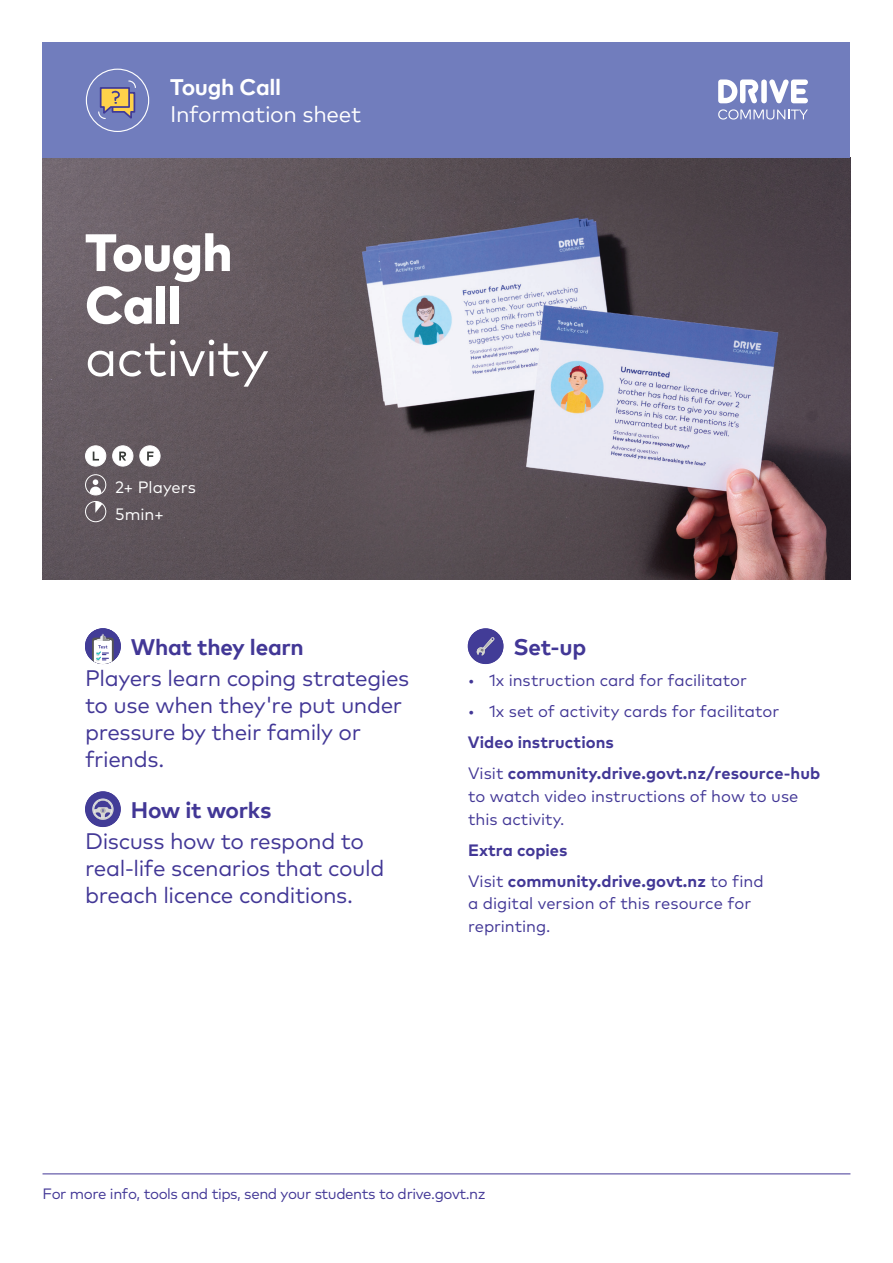
<style>
.page{position:relative;width:893px;height:1263px;background:#fff}
.page>*{position:absolute;margin:0;border:0;box-sizing:border-box;transform-origin:0 0}
.t1{font:800 52.5px/52.5px "Mark";letter-spacing:-.015em;color:#fff}
.t2{font:52.5px "Mark";letter-spacing:-.02em;color:#fff}
.t3{font:22.5px/27px "Mark Pro";letter-spacing:-.015em;color:#423796}
.t4{font:700 22.5px "Mark";letter-spacing:-.01em;color:#423796}
.t5{font:22.5px "Mark";letter-spacing:-.015em;color:#fff}
.t6{font:700 22.5px "Mark";letter-spacing:-.015em;color:#fff}
.t7{font:16.5px/22.5px "Mark Pro";color:#423796}
.t8{font:700 16.5px/31px "Mark Pro";letter-spacing:.005em;color:#423796}
.t9{font:16.5px/26.7px "Mark Pro";color:#fff}
.t10{font:15px "Mark Pro";letter-spacing:-.03em;color:#423796}
.s1{font-weight:400}
</style>
<div class="page">
<img style="left:43px;top:158px;width:807px;height:422px">
<div style="left:86px;top:446px;width:20px;height:20px;background:#fff;border-radius:50%"></div>
<div style="left:85px;top:445px;width:21px;height:22px;border:1px solid #fff;border-radius:50%"></div>
<svg style="left:93px;top:452px;width:6px;height:9px"></svg>
<div style="left:113px;top:446px;width:20px;height:20px;background:#fff;border-radius:50%"></div>
<div style="left:112px;top:445px;width:21px;height:22px;border:1px solid #fff;border-radius:50%"></div>
<svg style="left:119px;top:452px;width:7px;height:9px"></svg>
<div style="left:140px;top:446px;width:20px;height:20px;background:#fff;border-radius:50%"></div>
<div style="left:139px;top:445px;width:22px;height:22px;border:1px solid #fff;border-radius:50%"></div>
<svg style="left:147px;top:452px;width:6px;height:9px"></svg>
<svg style="left:90px;top:479px;width:11px;height:16px"></svg>
<div style="left:85px;top:474px;width:21px;height:21px;border:1px solid #fff;border-radius:50%"></div>
<svg style="left:95px;top:501px;width:11px;height:12px"></svg>
<div style="left:85px;top:501px;width:21px;height:21px;border:1px solid #fff;border-radius:50%"></div>
<div style="left:85px;top:628px;width:36px;height:36px;background:#423c97;border-radius:18px"></div>
<svg style="left:92px;top:634px;width:22px;height:30px"></svg>
<div style="left:85px;top:791px;width:36px;height:36px;background:#423c97;border-radius:50%"></div>
<svg style="left:92px;top:798px;width:22px;height:22px"></svg>
<div style="left:468px;top:628px;width:35px;height:36px;background:#423c97;border-radius:50%"></div>
<svg style="left:476px;top:637px;width:19px;height:19px"></svg>
<div style="left:43px;top:43px;width:807px;height:115px;background:#717dbd"></div>
<hr style="left:43px;top:1173px;width:807px;height:1px;background:#423796">
<svg style="left:718px;top:79px;width:90px;height:41px"></svg>
<svg style="left:86px;top:69px;width:63px;height:63px"></svg>
<h2 class="t6" style="left:170px;top:73px;width:113px">Tough Call</h2>
<h2 class="t5" style="left:170px;top:101px;width:193px">Information sheet</h2>
<h1 class="t1" style="left:85px;top:225px;width:149px">Tough<br>Call</h1>
<h1 class="t2" style="left:85px;top:325px;width:185px">activity</h1>
<p class="t9" style="left:115px;top:473px;width:82px">2+ Players<br>5min+</p>
<h2 class="t4" style="left:131px;top:632px;width:175px">What they learn</h2>
<h2 class="t3" style="left:85px;top:663px;width:326px">Players learn coping strategies to use when they're put under pressure by their family or friends.</h2>
<h2 class="t4" style="left:131px;top:795px;width:142px">How it works</h2>
<h2 class="t3" style="left:85px;top:826px;width:301px">Discuss how to respond to real-life scenarios that could breach licence conditions.</h2>
<h2 class="t4" style="left:513px;top:632px;width:74px">Set-up</h2>
<p class="t7" style="left:468px;top:668px;width:281px">• 1x instruction card for facilitator</p>
<p class="t7" style="left:468px;top:699px;width:313px">• 1x set of activity cards for facilitator</p>
<p class="t8" style="left:468px;top:725px;width:354px">Video instructions<br><span class="s1">Visit</span> community.drive.govt.nz/resource-hub</p>
<p class="t7" style="left:468px;top:784px;width:332px">to watch video instructions of how to use this activity.</p>
<p class="t8" style="left:468px;top:833px;width:297px">Extra copies<br><span class="s1">Visit</span> community.drive.govt.nz <span class="s1">to find</span></p>
<p class="t7" style="left:468px;top:891px;width:285px">a digital version of this resource for reprinting.</p>
<p class="t10" style="left:43px;top:1183px;width:445px">For more info, tools and tips, send your students to drive.govt.nz</p>
</div>
